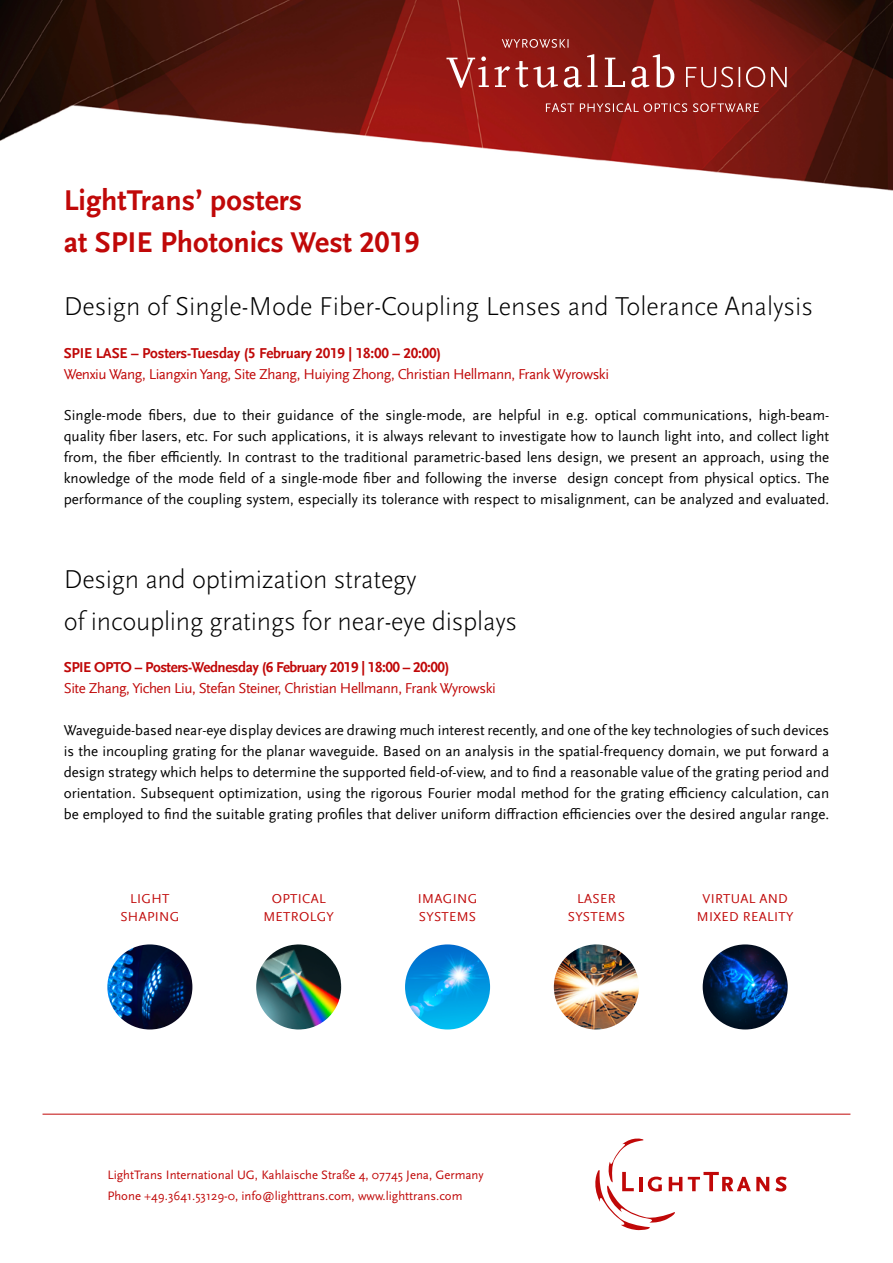
<style>
.page{position:relative;width:893px;height:1263px;background:#fff}
.page>*{position:absolute;margin:0;border:0;box-sizing:border-box;transform-origin:0 0}
.t1{font:700 30px/42px "Scala Sans Offc Pro";color:#c00808}
.t2{font:300 27px/42px "Scala Sans OT";letter-spacing:-.01em;color:#000}
.t3{font:15px/21px "Scala Sans Offc Pro";color:#000;text-align:justify}
.t4{font:15px "Scala Sans Offc Pro";letter-spacing:-.03em;color:#c00808}
.t5{font:700 15px "Scala Sans Offc Pro";letter-spacing:-.03em;color:#c00808}
.t6{font:700 15px "Scala Sans Offc Pro";letter-spacing:-.01em;color:#c00808}
.t7{font:13.5px/18px "Scala Sans Offc Pro";letter-spacing:.025em;color:#c00808;text-align:center}
.t8{font:12.75px/21px "Scala Sans";color:#c00808}
</style>
<div class="page">
<svg style="left:688px;top:1172px;width:81px;height:19px"></svg>
<svg style="left:775px;top:1176px;width:12px;height:15px"></svg>
<svg style="left:595px;top:1138px;width:87px;height:92px"></svg>
<hr style="left:43px;top:1114px;width:807px;height:1px;background:#c00808">
<img style="left:0;top:0;width:893px;height:1030px">
<svg style="left:446px;top:39px;width:341px;height:73px;background:#99302b"></svg>
<img style="left:405px;top:944px;width:85px;height:85px;border-radius:43px">
<img style="left:256px;top:944px;width:85px;height:85px;border-radius:43px">
<img style="left:107px;top:944px;width:85px;height:85px;border-radius:43px">
<img style="left:554px;top:944px;width:85px;height:85px;border-radius:43px">
<img style="left:703px;top:944px;width:85px;height:85px;border-radius:43px">
<h1 class="t1" style="left:64px;top:180px;width:357px">LightTrans’ posters<br>at SPIE Photonics West 2019</h1>
<h2 class="t2" style="left:64px;top:286px;width:751px">Design of Single-Mode Fiber-Coupling Lenses and Tolerance Analysis</h2>
<p class="t6" style="left:64px;top:345px;width:379px">SPIE LASE – Posters-Tuesday (5 February 2019 | 18:00 – 20:00)</p>
<p class="t4" style="left:64px;top:366px;width:547px">Wenxiu Wang, Liangxin Yang, Site Zhang, Huiying Zhong, Christian Hellmann, Frank Wyrowski</p>
<p class="t3" style="left:64px;top:405px;width:767px">Single-mode fibers, due to their guidance of the single-mode, are helpful in e.g. optical communications, high-beam&shy;quality fiber lasers, etc. For such applications, it is always relevant to investigate how to launch light into, and collect light from, the fiber efficiently. In contrast to the traditional parametric-based lens design, we present an approach, using the knowledge of the mode field of a single-mode fiber and following the inverse design concept from physical optics. The performance of the coupling system, especially its tolerance with respect to misalignment, can be analyzed and evaluated.</p>
<h2 class="t2" style="left:64px;top:559px;width:455px">Design and optimization strategy<br>of incoupling gratings for near-eye displays</h2>
<p class="t5" style="left:64px;top:658px;width:387px">SPIE OPTO – Posters-Wednesday (6 February 2019 | 18:00 – 20:00)</p>
<p class="t4" style="left:64px;top:679px;width:434px">Site Zhang, Yichen Liu, Stefan Steiner, Christian Hellmann, Frank Wyrowski</p>
<p class="t3" style="left:64px;top:720px;width:767px">Waveguide-based near-eye display devices are drawing much interest recently, and one of the key technologies of such devices is the incoupling grating for the planar waveguide. Based on an analysis in the spatial-frequency domain, we put forward a design strategy which helps to determine the supported field-of-view, and to find a reasonable value of the grating period and orientation. Subsequent optimization, using the rigorous Fourier modal method for the grating efficiency calculation, can be employed to find the suitable grating profiles that deliver uniform diffraction efficiencies over the desired angular range.</p>
<p class="t7" style="left:120px;top:890px;width:61px">LIGHT<br>SHAPING</p>
<p class="t7" style="left:263px;top:890px;width:72px">OPTICAL<br>METROLGY</p>
<p class="t7" style="left:418px;top:890px;width:61px;text-align:left">IMAGING<br>SYSTEMS</p>
<p class="t7" style="left:568px;top:890px;width:59px">LASER<br>SYSTEMS</p>
<p class="t7" style="left:697px;top:890px;width:98px">VIRTUAL AND<br>MIXED REALITY</p>
<p class="t8" style="left:107px;top:1164px;width:378px">LightTrans International UG, Kahlaische Straße 4, 07745 Jena, Germany<br>Phone +49.3641.53129-0, info@lighttrans.com, www.lighttrans.com</p>
</div>
